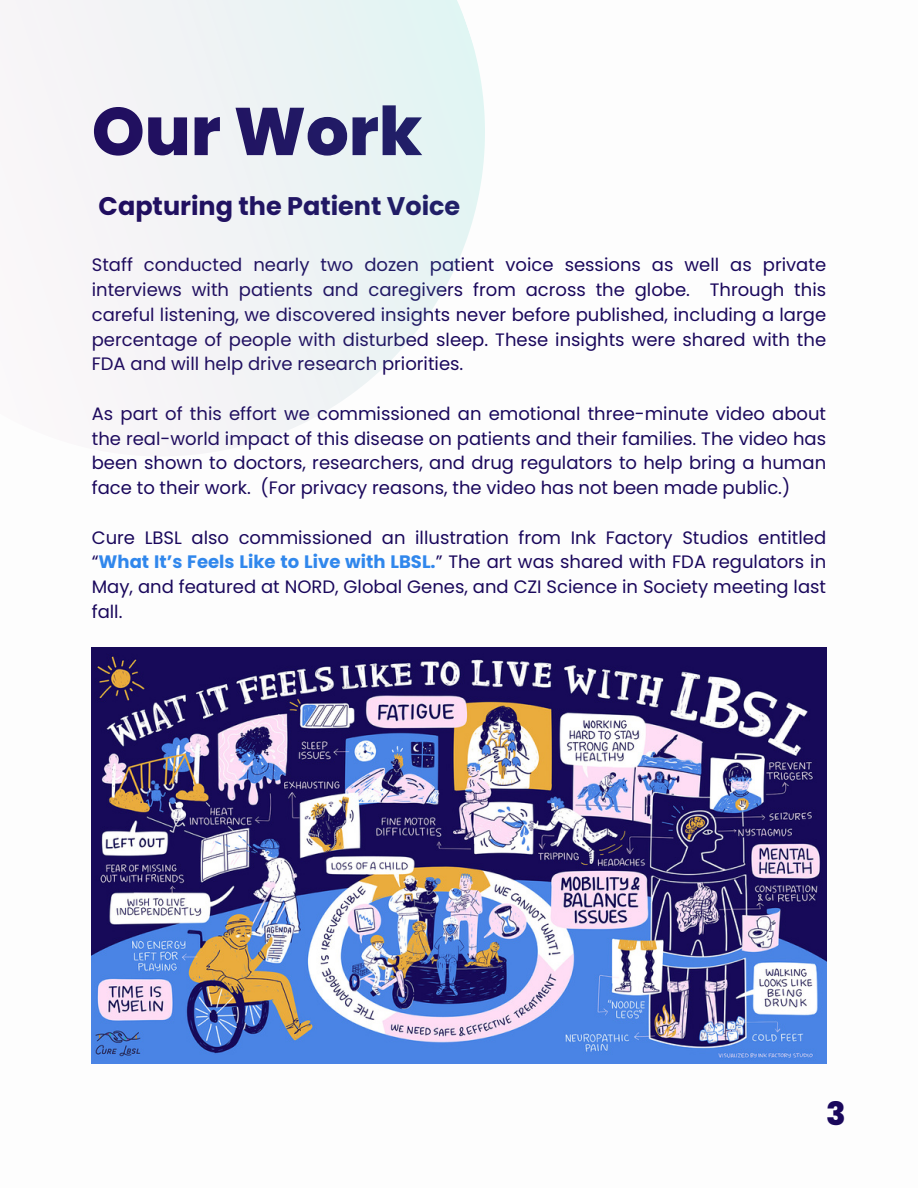
<style>
.page{position:relative;width:918px;height:1188px;background:#fff}
.page>*{position:absolute;margin:0;border:0;box-sizing:border-box;transform-origin:0 0}
.t1{font:800 67.2px "Poppins";color:#1a085c}
.t2{font:800 32.25px "Poppins";color:#1a085c}
.t3{font:700 25.5px "Poppins";color:#1a085c}
.t4{font:18px/24.8px "Poppins";color:#1a085c;text-align:justify}
.s1{font-weight:700;color:#3087ec}
</style>
<div class="page">
<svg style="left:15px;top:0;width:470px;height:456px;fill:#f2f4f5"></svg>
<img style="left:92px;top:647px;width:734px;height:417px">
<p class="t1" style="left:92px;top:85px;width:332px">Our Work</p>
<h1 class="t3" style="left:99px;top:188px;width:363px">Capturing the Patient Voice</h1>
<h2 class="t4" style="left:92px;top:253px;width:736px">Staff conducted nearly two dozen patient voice sessions as well as private interviews with patients and caregivers from across the globe. Through this careful listening, we discovered insights never before published, including a large percentage of people with disturbed sleep. These insights were shared with the FDA and will help drive research priorities.</h2>
<p class="t4" style="left:92px;top:401px;width:736px">As part of this effort we commissioned an emotional three-minute video about the real-world impact of this disease on patients and their families. The video has been shown to doctors, researchers, and drug regulators to help bring a human face to their work. (For privacy reasons, the video has not been made public.)</p>
<p class="t4" style="left:92px;top:525px;width:736px">Cure LBSL also commissioned an illustration from Ink Factory Studios entitled “<span class="s1">What It’s Feels Like to Live with LBSL.</span>” The art was shared with FDA regulators in May, and featured at NORD, Global Genes, and CZI Science in Society meeting last fall.</p>
<p class="t2" style="left:826px;top:1091px;width:21px">3</p>
</div>
